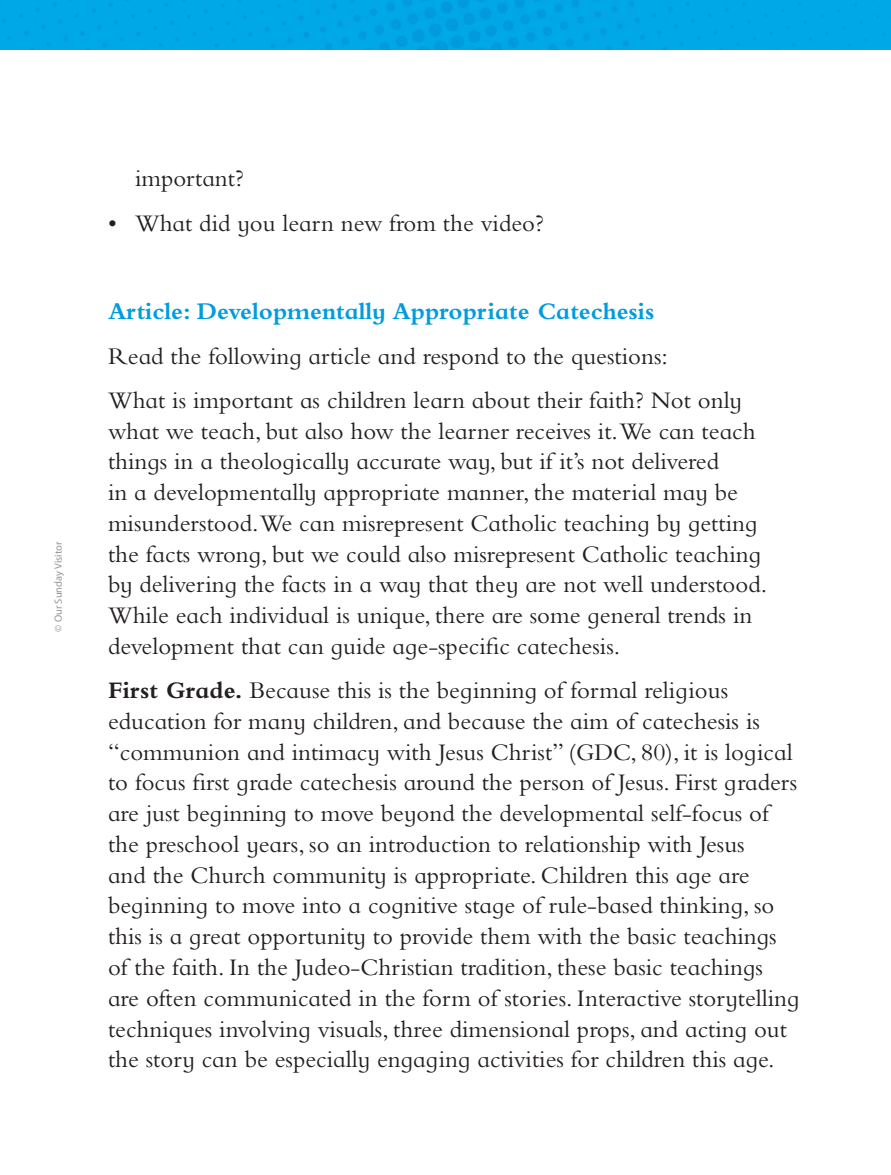
<style>
.page{position:relative;width:891px;height:1175px;background:#fff}
.page>*{position:absolute;margin:0;border:0;box-sizing:border-box;transform-origin:0 0}
.Body_Text{font:24.75px/30.8px "Bembo Infant MT Std";color:#231f20}
.Body_Text-2{font:700 24.75px "Bembo Infant MT Std";color:#009cdd}
.t1{font:10.5px "Myriad Pro";color:#939598}
.s1{font-weight:700}
</style>
<div class="page">
<img style="left:0;top:0;width:891px;height:50px">
<p class="t1" style="left:53px;top:631px;width:91px;rotate:-90deg">© Our Sunday Visitor</p>
<p class="Body_Text" style="left:135px;top:163px;width:110px">important?</p>
<p class="Body_Text" style="left:108px;top:207px;width:437px">• What did you learn new from the video?</p>
<p class="Body_Text-2" style="left:108px;top:298px;width:548px">Article: Developmentally Appropriate Catechesis</p>
<p class="Body_Text" style="left:108px;top:340px;width:561px">Read the following article and respond to the questions:</p>
<p class="Body_Text" style="left:108px;top:384px;width:661px">What is important as children learn about their faith? Not only what we teach, but also how the learner receives it.We can teach things in a theologically accurate way, but if it’s not delivered<br>in a developmentally appropriate manner, the material may be misunderstood.We can misrepresent Catholic teaching by getting the facts wrong, but we could also misrepresent Catholic teaching by delivering the facts in a way that they are not well understood.<br>While each individual is unique, there are some general trends in development that can guide age-specific catechesis.</p>
<p class="Body_Text" style="left:108px;top:674px;width:693px"><span class="s1">First Grade.</span> Because this is the beginning of formal religious education for many children, and because the aim of catechesis is “communion and intimacy with Jesus Christ” (GDC, 80), it is logical to focus first grade catechesis around the person of Jesus. First graders are just beginning to move beyond the developmental self-focus of the preschool years, so an introduction to relationship with Jesus<br>and the Church community is appropriate. Children this age are beginning to move into a cognitive stage of rule-based thinking, so this is a great opportunity to provide them with the basic teachings of the faith. In the Judeo-Christian tradition, these basic teachings are often communicated in the form of stories. Interactive storytelling techniques involving visuals, three dimensional props, and acting out the story can be especially engaging activities for children this age.</p>
</div>
